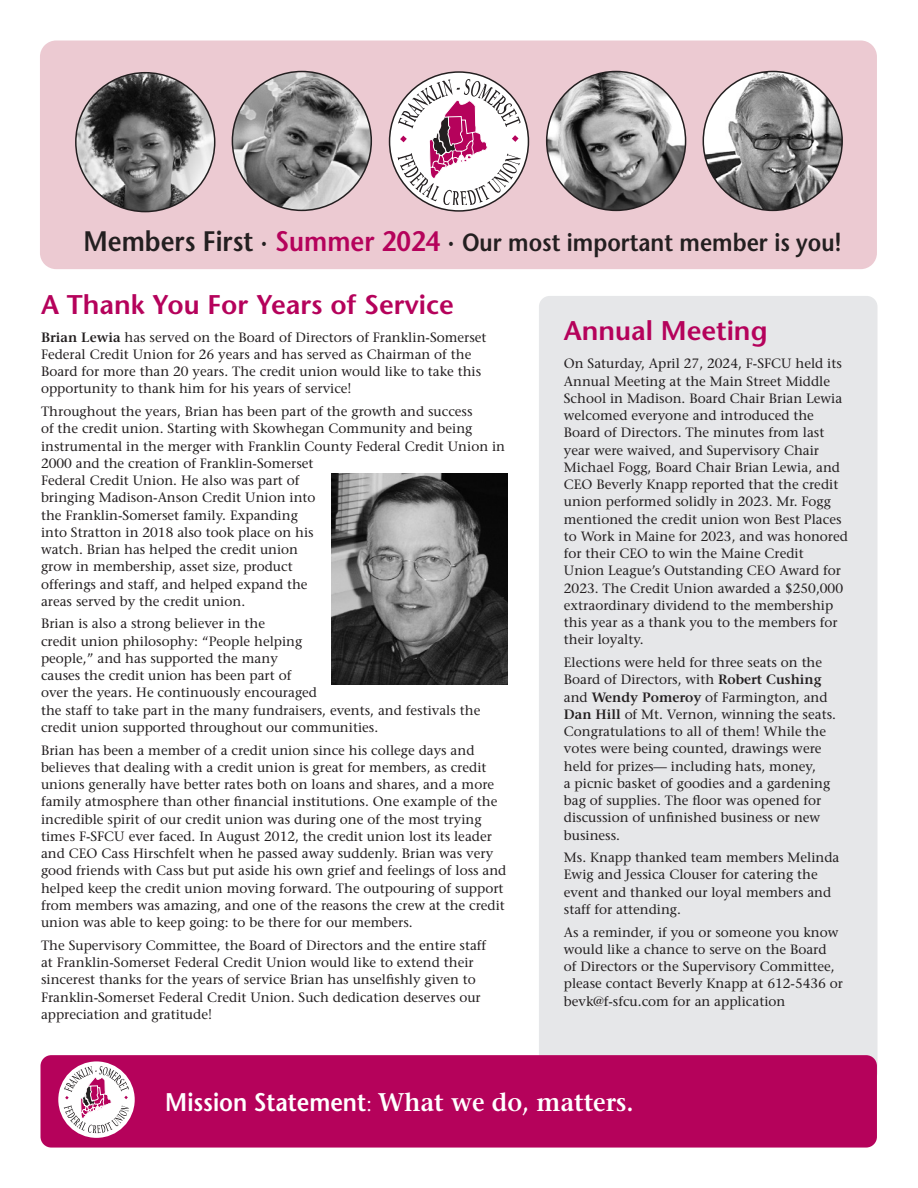
<style>
.page{position:relative;width:918px;height:1188px;background:#fff}
.page>*{position:absolute;margin:0;border:0;box-sizing:border-box;transform-origin:0 0}
.FS_Heads{font:600 27px "Stone Sans Std";color:#b5025b}
.t1{font:600 25.5px "Stone Serif Std";color:#fff;scale:.95 1}
.t2{font:600 24.9px "Stone Sans Std";color:#231f20;scale:.9 1}
.t3{font:500 13.5px/17.2px "Stone Serif Std";color:#231f20}
.s1{font-size:28.2px}
.s2{font-size:28.2px;color:#b5025b}
.s3{font-weight:600}
.s4{font-family:"Stone Sans Std"}
.s5{font-family:"Garamond 3 LT Std";font-weight:400}
</style>
<div class="page">
<div style="left:539px;top:296px;width:339px;height:787px;background:#e6e7e9;border-radius:11px"></div>
<div style="left:40px;top:40px;width:837px;height:229px;background:#eccad2"></div>
<img style="left:703px;top:71px;width:139px;height:139px;border-radius:69px">
<img style="left:232px;top:72px;width:139px;height:138px">
<svg style="left:390px;top:72px;width:138px;height:139px"></svg>
<svg style="left:398px;top:79px;width:123px;height:126px"></svg>
<img style="left:547px;top:71px;width:139px;height:139px;border-radius:69px">
<img style="left:76px;top:73px;width:139px;height:139px;border-radius:69px">
<div style="left:41px;top:1055px;width:836px;height:93px;background:#b5025b;border-radius:11px"></div>
<svg style="left:58px;top:1061px;width:77px;height:77px"></svg>
<svg style="left:64px;top:1066px;width:65px;height:67px;background:#dcbecd"></svg>
<img style="left:332px;top:474px;width:175px;height:211px">
<p class="t2" style="left:83px;top:228px;width:844px"><span class="s1">Members First ·</span> <span class="s2">Summer 2024</span> <span class="s1">·</span> Our most important member is you!</p>
<p class="FS_Heads" style="left:41px;top:288px;width:414px">A Thank You For Years of Service</p>
<p class="t3" style="left:41px;top:328px;width:447px"><span class="s3">Brian Lewia</span> has served on the Board of Directors of Franklin-Somerset Federal Credit Union for 26 years and has served as Chairman of the Board for more than 20 years. The credit union would like to take this opportunity to thank him for his years of service!</p>
<p class="t3" style="left:41px;top:403px;width:466px">Throughout the years, Brian has been part of the growth and success<br>of the credit union. Starting with Skowhegan Community and being instrumental in the merger with Franklin County Federal Credit Union in 2000 and the creation of Franklin-Somerset<br>Federal Credit Union. He also was part of<br>bringing Madison-Anson Credit Union into<br>the Franklin-Somerset family. Expanding<br>into Stratton in 2018 also took place on his<br>watch. Brian has helped the credit union<br>grow in membership, asset size, product<br>offerings and staff, and helped expand the<br>areas served by the credit union.</p>
<p class="t3" style="left:41px;top:615px;width:441px">Brian is also a strong believer in the<br>credit union philosophy: “People helping<br>people,” and has supported the many<br>causes the credit union has been part of<br>over the years. He continuously encouraged<br>the staff to take part in the many fundraisers, events, and festivals the credit union supported throughout our communities.</p>
<p class="t3" style="left:41px;top:741px;width:467px">Brian has been a member of a credit union since his college days and believes that dealing with a credit union is great for members, as credit unions generally have better rates both on loans and shares, and a more family atmosphere than other financial institutions. One example of the incredible spirit of our credit union was during one of the most trying times F-SFCU ever faced. In August 2012, the credit union lost its leader and CEO Cass Hirschfelt when he passed away suddenly. Brian was very good friends with Cass but put aside his own grief and feelings of loss and helped keep the credit union moving forward. The outpouring of support from members was amazing, and one of the reasons the crew at the credit union was able to keep going: to be there for our members.</p>
<p class="t3" style="left:41px;top:936px;width:447px">The Supervisory Committee, the Board of Directors and the entire staff at Franklin-Somerset Federal Credit Union would like to extend their sincerest thanks for the years of service Brian has unselfishly given to Franklin-Somerset Federal Credit Union. Such dedication deserves our appreciation and gratitude!</p>
<p class="FS_Heads" style="left:564px;top:315px;width:205px">Annual Meeting</p>
<p class="t3" style="left:564px;top:355px;width:286px">On Saturday, April 27, 2024, F-SFCU held its Annual Meeting at the Main Street Middle School in Madison. Board Chair Brian Lewia welcomed everyone and introduced the Board of Directors. The minutes from last year were waived, and Supervisory Chair Michael Fogg, Board Chair Brian Lewia, and CEO Beverly Knapp reported that the credit union performed solidly in 2023. Mr. Fogg mentioned the credit union won Best Places to Work in Maine for 2023, and was honored for their CEO to win the Maine Credit<br>Union League’s Outstanding CEO Award for 2023. The Credit Union awarded a $250,000 extraordinary dividend to the membership this year as a thank you to the members for their loyalty.</p>
<p class="t3" style="left:564px;top:654px;width:274px">Elections were held for three seats on the Board of Directors, with <span class="s3">Robert Cushing </span>and <span class="s3">Wendy Pomeroy</span> of Farmington, and <span class="s3">Dan Hill</span> of Mt. Vernon, winning the seats.<br>Congratulations to all of them! While the votes were being counted, drawings were held for prizes— including hats, money,<br>a picnic basket of goodies and a gardening bag of supplies. The floor was opened for discussion of unfinished business or new business.</p>
<p class="t3" style="left:564px;top:849px;width:277px">Ms. Knapp thanked team members Melinda Ewig and Jessica Clouser for catering the event and thanked our loyal members and staff for attending.</p>
<p class="t3" style="left:564px;top:923px;width:281px">As a reminder, if you or someone you know would like a chance to serve on the Board<br>of Directors or the Supervisory Committee, please contact Beverly Knapp at 612-5436 or bevk@f-sfcu.com for an application</p>
<p class="t1" style="left:165px;top:1087px;width:494px"><span class="s4">Mission Statement</span><span class="s5">:</span> What we do, matters.</p>
</div>
